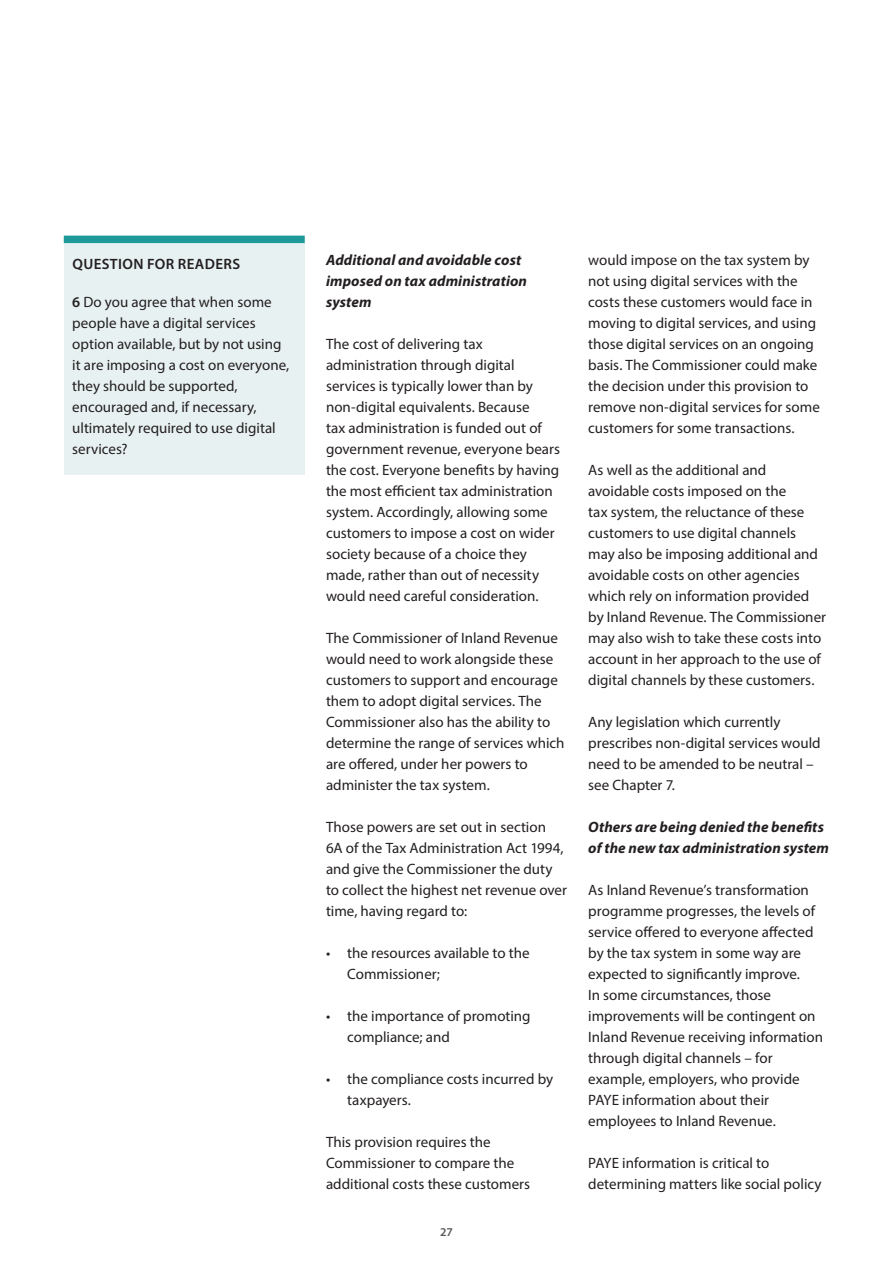
<style>
.page{position:relative;width:893px;height:1263px;background:#fff}
.page>*{position:absolute;margin:0;border:0;box-sizing:border-box;transform-origin:0 0}
.Body_Text_paragraph{font:15px/21px "Myriad Pro";color:#231f20}
.Body_Text_paragraph-2{font:italic 700 15px/21px "Myriad Pro";letter-spacing:.005em;color:#231f20}
.bullets{font:15px/21px "Myriad Pro";color:#231f20}
.t1{font:600 15px "Myriad Pro";letter-spacing:.025em;color:#231f20}
.t2{font:600 12px "Myriad Pro";color:#57585a}
.s1{font-weight:600}
</style>
<div class="page">
<div style="left:64px;top:243px;width:241px;height:232px;background:#e8f1f1"></div>
<div style="left:64px;top:236px;width:241px;height:7px;background:#1e9999"></div>
<p class="t1" style="left:72px;top:254px;width:169px">QUESTION FOR READERS</p>
<p class="Body_Text_paragraph" style="left:72px;top:291px;width:219px"><span class="s1">6</span> Do you agree that when some people have a digital services option available, but by not using it are imposing a cost on everyone, they should be supported, encouraged and, if necessary, ultimately required to use digital services?</p>
<p class="Body_Text_paragraph-2" style="left:326px;top:249px;width:202px">Additional and avoidable cost imposed on tax administration system</p>
<p class="Body_Text_paragraph" style="left:326px;top:333px;width:236px">The cost of delivering tax administration through digital services is typically lower than by non-digital equivalents. Because<br>tax administration is funded out of government revenue, everyone bears the cost. Everyone benefits by having the most efficient tax administration system. Accordingly, allowing some customers to impose a cost on wider society because of a choice they made, rather than out of necessity would need careful consideration.</p>
<p class="Body_Text_paragraph" style="left:326px;top:627px;width:240px">The Commissioner of Inland Revenue would need to work alongside these customers to support and encourage them to adopt digital services. The Commissioner also has the ability to determine the range of services which are offered, under her powers to administer the tax system.</p>
<p class="Body_Text_paragraph" style="left:326px;top:816px;width:242px">Those powers are set out in section<br>6A of the Tax Administration Act 1994, and give the Commissioner the duty to collect the highest net revenue over time, having regard to:</p>
<p class="bullets" style="left:347px;top:942px;width:184px;text-indent:-21px">• the resources available to the<br>Commissioner;</p>
<p class="bullets" style="left:347px;top:1005px;width:185px;text-indent:-21px">• the importance of promoting compliance; and</p>
<p class="bullets" style="left:347px;top:1068px;width:207px;text-indent:-21px">• the compliance costs incurred by taxpayers.</p>
<p class="Body_Text_paragraph" style="left:326px;top:1131px;width:206px">This provision requires the<br>Commissioner to compare the additional costs these customers</p>
<p class="t2" style="left:440px;top:1224px;width:14px">27</p>
<p class="Body_Text_paragraph" style="left:588px;top:249px;width:233px">would impose on the tax system by not using digital services with the costs these customers would face in moving to digital services, and using those digital services on an ongoing basis. The Commissioner could make the decision under this provision to remove non-digital services for some customers for some transactions.</p>
<p class="Body_Text_paragraph" style="left:588px;top:459px;width:239px">As well as the additional and avoidable costs imposed on the<br>tax system, the reluctance of these customers to use digital channels may also be imposing additional and avoidable costs on other agencies which rely on information provided by Inland Revenue. The Commissioner may also wish to take these costs into account in her approach to the use of digital channels by these customers.</p>
<p class="Body_Text_paragraph" style="left:588px;top:711px;width:234px">Any legislation which currently prescribes non-digital services would need to be amended to be neutral – see Chapter 7.</p>
<p class="Body_Text_paragraph-2" style="left:588px;top:816px;width:242px">Others are being denied the benefits of the new tax administration system</p>
<p class="Body_Text_paragraph" style="left:588px;top:879px;width:236px">As Inland Revenue’s transformation programme progresses, the levels of service offered to everyone affected by the tax system in some way are expected to significantly improve.<br>In some circumstances, those improvements will be contingent on Inland Revenue receiving information through digital channels – for example, employers, who provide PAYE information about their employees to Inland Revenue.</p>
<p class="Body_Text_paragraph" style="left:588px;top:1152px;width:235px">PAYE information is critical to determining matters like social policy</p>
</div>
